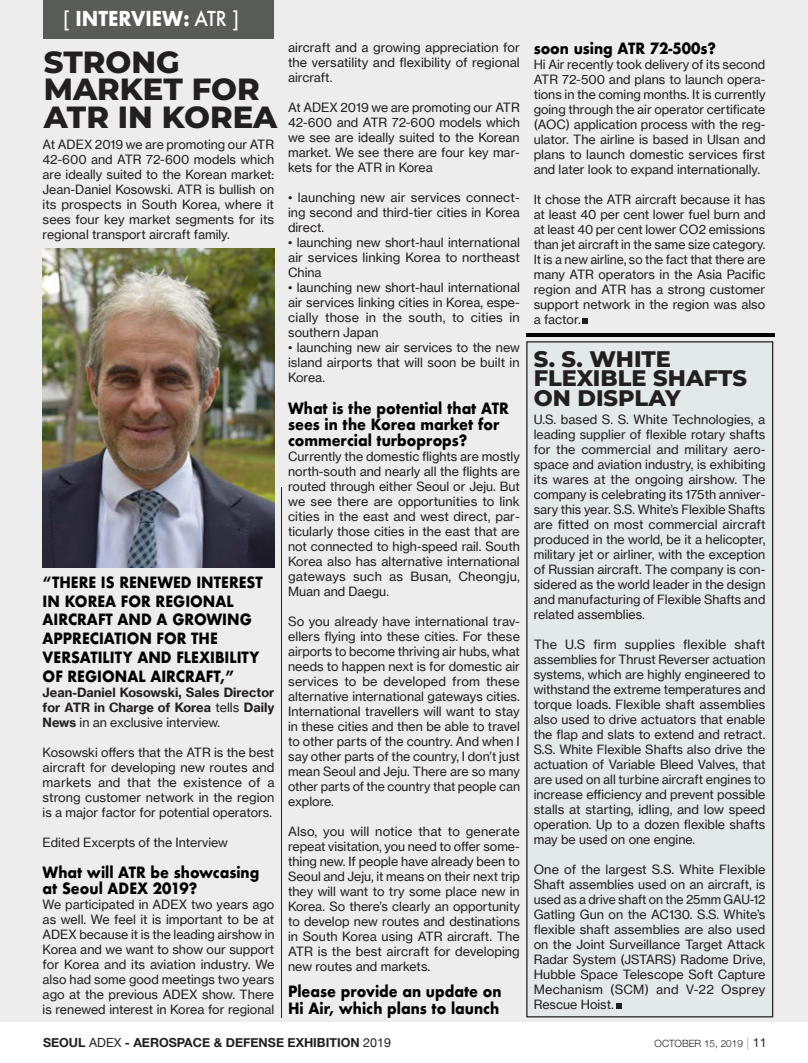
<style>
.page{position:relative;width:808px;height:1063px;background:#fff}
.page>*{position:absolute;margin:0;border:0;box-sizing:border-box;transform-origin:0 0}
.t1{font:800 30.62px/27.5px "Montserrat";color:#231f20}
.t2{font:800 22.5px/19.4px "Montserrat";color:#231f20}
.t3{font:700 20px "Futura";color:#fff;scale:.91 1}
.t4{font:700 15.12px/18.8px "Futura";color:#000;scale:.91 1}
.t5{font:12.5px/15px "N Haas Grotesk TX Pro 55 Rg";color:#231f20;text-align:justify}
.t6{font:12.5px/15px "N Haas Grotesk TX Pro 75 Bd";color:#231f20}
.t7{font:700 12.5px "Helvetica Neue";color:#231f20}
.t8{font:300 10px "Helvetica Neue";color:#231f20}
.s1{font-family:"Helvetica";font-weight:400;font-size:21.75px}
.s2{font-weight:500}
.s3{font-family:"N Haas Grotesk TX Pro 55 Rg"}
.s4{font-family:"N Haas Grotesk TX Pro 75 Bd"}
.s5{font-weight:400}
.s6{font-weight:200;font-size:12.5px}
.s7{font-weight:400;font-size:12.5px}
</style>
<div class="page">
<div style="left:0;top:0;width:808px;height:1022px;background:#ededed"></div>
<div style="left:527px;top:342px;width:246px;height:675px;background:#e3e8e9"></div>
<div style="left:526px;top:341px;width:247px;height:676px;border:1px solid #231f20"></div>
<div style="left:43px;top:0;width:231px;height:38px;background:#595b58"></div>
<hr style="left:281px;top:487px;width:1px;height:530px;background:#231f20">
<svg style="left:616px;top:1003px;width:6px;height:6px"></svg>
<svg style="left:582px;top:318px;width:6px;height:6px"></svg>
<img style="left:43px;top:248px;width:231px;height:319px">
<hr style="left:526px;top:333px;width:248px;height:4px;background:#010000">
<h3 class="t3" style="left:63px;top:4px;width:194px"><span class="s1">[</span> INTERVIEW: <span class="s2">ATR</span> <span class="s1">]</span></h3>
<h1 class="t1" style="left:44px;top:46px;width:235px">STRONG<br>MARKET FOR<br>ATR IN KOREA</h1>
<p class="t5" style="left:43px;top:137px;width:233px">At ADEX 2019 we are promoting our ATR 42-600 and ATR 72-600 models which are ideally suited to the Korean market:<br>Jean-Daniel Kosowski. ATR is bullish on its prospects in South Korea, where it sees four key market segments for its regional transport aircraft family.</p>
<p class="t4" style="left:43px;top:573px;width:244px">“THERE IS RENEWED INTEREST<br>IN KOREA FOR REGIONAL<br>AIRCRAFT AND A GROWING<br>APPRECIATION FOR THE<br>VERSATILITY AND FLEXIBILITY<br>OF REGIONAL AIRCRAFT,”</p>
<p class="t6" style="left:43px;top:685px;width:233px">Jean-Daniel Kosowski, Sales Director for ATR in Charge of Korea <span class="s3">tells</span> Daily</p>
<p class="t5" style="left:43px;top:715px;width:179px"><span class="s4">News</span> in an exclusive interview.</p>
<p class="t5" style="left:43px;top:745px;width:233px">Kosowski offers that the ATR is the best aircraft for developing new routes and markets and that the existence of a strong customer network in the region is a major factor for potential operators.</p>
<p class="t5" style="left:43px;top:835px;width:187px">Edited Excerpts of the Interview</p>
<p class="t4" style="left:43px;top:864px;width:240px;line-height:16.2px">What will ATR be showcasing at Seoul ADEX 2019?</p>
<p class="t5" style="left:43px;top:897px;width:233px">We participated in ADEX two years ago as well. We feel it is important to be at ADEX because it is the leading airshow in Korea and we want to show our support for Korea and its aviation industry. We also had some good meetings two years ago at the previous ADEX show. There is renewed interest in Korea for regional</p>
<p class="t5" style="left:288px;top:40px;width:233px">aircraft and a growing appreciation for the versatility and flexibility of regional aircraft.</p>
<p class="t5" style="left:288px;top:100px;width:233px">At ADEX 2019 we are promoting our ATR 42-600 and ATR 72-600 models which we see are ideally suited to the Korean market. We see there are four key mar&shy;kets for the ATR in Korea</p>
<p class="t5" style="left:288px;top:190px;width:233px">• launching new air services connect&shy;ing second and third-tier cities in Korea direct.</p>
<p class="t5" style="left:288px;top:235px;width:233px">• launching new short-haul international air services linking Korea to northeast China</p>
<p class="t5" style="left:288px;top:280px;width:233px">• launching new short-haul international air services linking cities in Korea, espe&shy;cially those in the south, to cities in southern Japan</p>
<p class="t5" style="left:288px;top:340px;width:233px">• launching new air services to the new island airports that will soon be built in Korea.</p>
<p class="t4" style="left:288px;top:400px;width:244px;line-height:16.2px">What is the potential that ATR sees in the Korea market for commercial turboprops?</p>
<p class="t5" style="left:288px;top:449px;width:233px">Currently the domestic flights are mostly north-south and nearly all the flights are routed through either Seoul or Jeju. But we see there are opportunities to link cities in the east and west direct, par&shy;ticularly those cities in the east that are not connected to high-speed rail. South Korea also has alternative international gateways such as Busan, Cheongju, Muan and Daegu.</p>
<p class="t5" style="left:288px;top:614px;width:233px">So you already have international trav&shy;ellers flying into these cities. For these airports to become thriving air hubs, what needs to happen next is for domestic air services to be developed from these alternative international gateways cities.<br>International travellers will want to stay in these cities and then be able to travel to other parts of the country. And when I say other parts of the country, I don’t just mean Seoul and Jeju. There are so many other parts of the country that people can explore.</p>
<p class="t5" style="left:288px;top:824px;width:233px">Also, you will notice that to generate repeat visitation, you need to offer some&shy;thing new. If people have already been to Seoul and Jeju, it means on their next trip they will want to try some place new in Korea. So there’s clearly an opportunity to develop new routes and destinations in South Korea using ATR aircraft. The ATR is the best aircraft for developing new routes and markets.</p>
<p class="t4" style="left:288px;top:984px;width:236px;line-height:16.2px">Please provide an update on<br>Hi Air, which plans to launch</p>
<p class="t4" style="left:534px;top:39px;width:202px">soon using ATR 72-500s?</p>
<p class="t5" style="left:534px;top:57px;width:233px">Hi Air recently took delivery of its second ATR 72-500 and plans to launch opera&shy;tions in the coming months. It is currently going through the air operator certificate (AOC) application process with the reg&shy;ulator. The airline is based in Ulsan and plans to launch domestic services first and later look to expand internationally.</p>
<p class="t5" style="left:534px;top:192px;width:233px">It chose the ATR aircraft because it has at least 40 per cent lower fuel burn and at least 40 per cent lower CO2 emissions than jet aircraft in the same size category.<br>It is a new airline, so the fact that there are many ATR operators in the Asia Pacific region and ATR has a strong customer support network in the region was also a factor.</p>
<h2 class="t2" style="left:534px;top:348px;width:215px">S. S. WHITE<br>FLEXIBLE SHAFTS<br>ON DISPLAY</h2>
<p class="t5" style="left:534px;top:412px;width:233px">U.S. based S. S. White Technologies, a leading supplier of flexible rotary shafts for the commercial and military aero&shy;space and aviation industry, is exhibiting its wares at the ongoing airshow. The company is celebrating its 175th anniver&shy;sary this year. S.S. White’s Flexible Shafts are fitted on most commercial aircraft produced in the world, be it a helicopter, military jet or airliner, with the exception of Russian aircraft. The company is con&shy;sidered as the world leader in the design and manufacturing of Flexible Shafts and related assemblies.</p>
<p class="t5" style="left:534px;top:637px;width:233px">The U.S firm supplies flexible shaft assemblies for Thrust Reverser actuation systems, which are highly engineered to withstand the extreme temperatures and torque loads. Flexible shaft assemblies also used to drive actuators that enable the flap and slats to extend and retract.<br>S.S. White Flexible Shafts also drive the actuation of Variable Bleed Valves, that are used on all turbine aircraft engines to increase efficiency and prevent possible stalls at starting, idling, and low speed operation. Up to a dozen flexible shafts may be used on one engine.</p>
<p class="t5" style="left:534px;top:862px;width:233px">One of the largest S.S. White Flexible Shaft assemblies used on an aircraft, is used as a drive shaft on the 25mm GAU-12<br>Gatling Gun on the AC130. S.S. White’s flexible shaft assemblies are also used on the Joint Surveillance Target Attack Radar System (JSTARS) Radome Drive, Hubble Space Telescope Soft Capture Mechanism (SCM) and V-22 Osprey Rescue Hoist.</p>
<p class="t7" style="left:43px;top:1033px;width:349px">SEOUL <span class="s5">ADEX</span> - AEROSPACE &amp; DEFENSE EXHIBITION <span class="s5">2019</span></p>
<p class="t8" style="left:655px;top:1035px;width:114px">OCTOBER 15, 2019 <span class="s6">|</span> <span class="s7">11</span></p>
</div>
